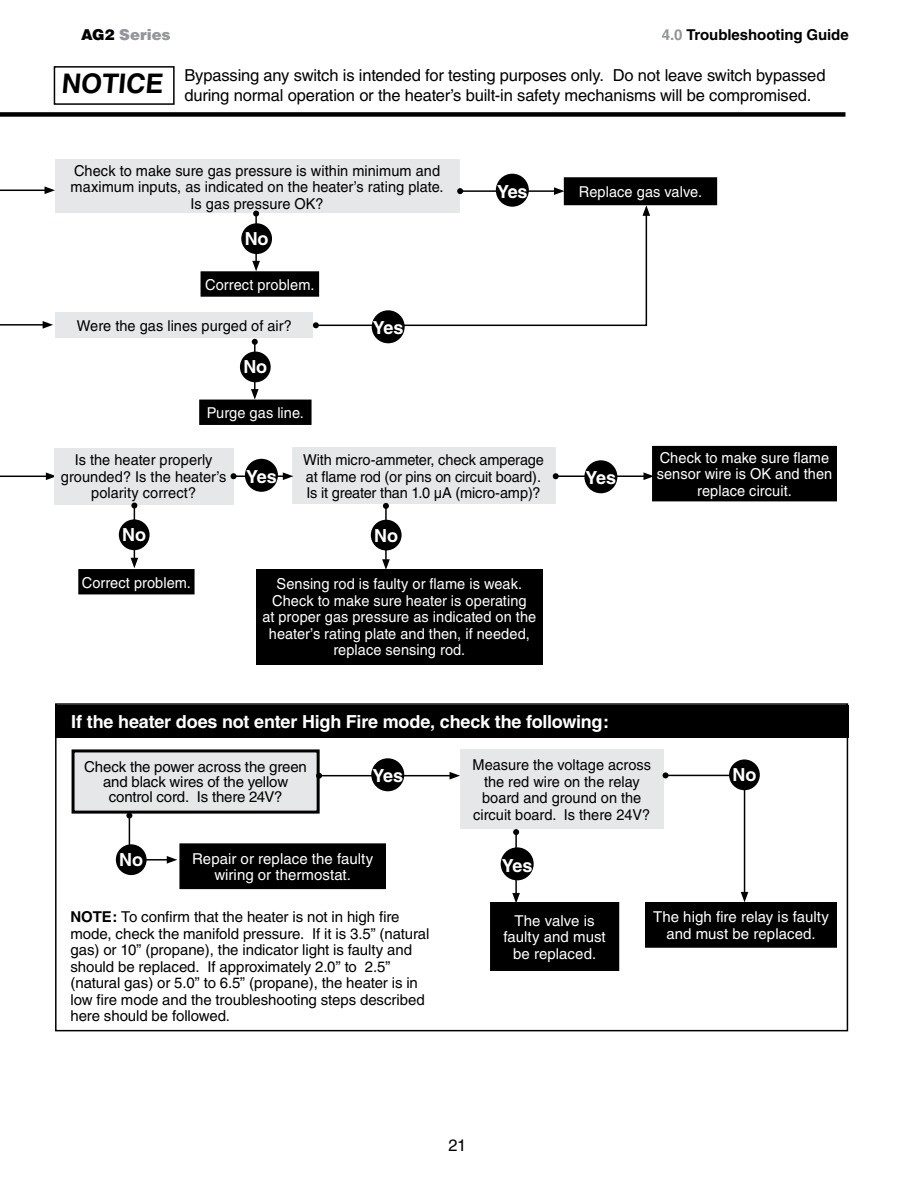
<style>
.page{position:relative;width:918px;height:1188px;background:#fff}
.page>*{position:absolute;margin:0;border:0;box-sizing:border-box;transform-origin:0 0}
.t1{font:700 18px "Helvetica";letter-spacing:-.01em;color:#fff}
.t2{font:16.5px/19.5px "Helvetica";letter-spacing:-.01em;color:#000}
.t3{font:15px/16.5px "Helvetica";letter-spacing:-.005em;color:#000;text-align:center}
.t4{font:15px/16.5px "Helvetica";letter-spacing:.005em;color:#fff;text-align:center}
.t5{font:700 15px "Helvetica";letter-spacing:-.005em;color:#000}
.t6{font:900 15px "Helvetica";color:#939598}
.s1{color:#000}
.s2{color:#939598}
.s3{font-weight:700;font-size:27px}
.s4{font-family:"Arial"}
.s5{font-weight:700}
</style>
<div class="page">
<div style="left:54px;top:66px;width:121px;height:39px;border:2px solid #000"></div>
<div style="left:0;top:112px;width:845px;height:5px;background:#000"></div>
<hr style="left:0;top:190px;width:47px;height:1px;background:#000">
<svg style="left:45px;top:186px;width:10px;height:8px"></svg>
<hr style="left:0;top:476px;width:48px;height:1px;background:#000">
<svg style="left:46px;top:472px;width:8px;height:8px"></svg>
<hr style="left:0;top:324px;width:45px;height:2px;background:#000">
<svg style="left:43px;top:321px;width:10px;height:8px"></svg>
<div style="left:55px;top:703px;width:793px;height:328px;border:2px solid #000"></div>
<div style="left:460px;top:749px;width:204px;height:80px;background:#e6e7e8"></div>
<div style="left:55px;top:705px;width:793px;height:32px;background:#000"></div>
<div style="left:73px;top:751px;width:245px;height:61px;background:#e6e7e8"></div>
<div style="left:72px;top:749px;width:248px;height:65px;border:3px solid #000"></div>
<hr style="left:319px;top:775px;width:133px;height:1px;background:#000">
<svg style="left:316px;top:773px;width:6px;height:6px"></svg>
<svg style="left:450px;top:772px;width:10px;height:8px"></svg>
<hr style="left:515px;top:832px;width:2px;height:63px;background:#000">
<svg style="left:513px;top:829px;width:6px;height:6px"></svg>
<svg style="left:512px;top:893px;width:8px;height:9px"></svg>
<div style="left:501px;top:847px;width:33px;height:33px;background:#000;border-radius:50%"></div>
<div style="left:180px;top:844px;width:205px;height:44px;background:#000"></div>
<div style="left:179px;top:843px;width:207px;height:46px;border:2px solid #000"></div>
<div style="left:371px;top:758px;width:33px;height:33px;background:#000;border-radius:50%"></div>
<svg style="left:663px;top:772px;width:85px;height:130px"></svg>
<div style="left:491px;top:903px;width:128px;height:67px;background:#000"></div>
<div style="left:490px;top:902px;width:129px;height:69px;border:2px solid #000"></div>
<div style="left:646px;top:903px;width:190px;height:44px;background:#000"></div>
<div style="left:645px;top:902px;width:192px;height:46px;border:2px solid #000"></div>
<div style="left:729px;top:759px;width:31px;height:31px;background:#000;border-radius:50%"></div>
<svg style="left:126px;top:813px;width:51px;height:51px"></svg>
<div style="left:116px;top:844px;width:31px;height:31px;background:#000;border-radius:50%"></div>
<div style="left:55px;top:159px;width:404px;height:54px;background:#e6e7e8"></div>
<div style="left:56px;top:313px;width:257px;height:25px;background:#e6e7e8"></div>
<div style="left:54px;top:448px;width:180px;height:57px;background:#e6e7e8"></div>
<div style="left:292px;top:447px;width:263px;height:57px;background:#e6e7e8"></div>
<div style="left:653px;top:447px;width:183px;height:54px;background:#000"></div>
<div style="left:652px;top:446px;width:185px;height:55px;border:2px solid #000"></div>
<div style="left:256px;top:569px;width:287px;height:95px;background:#000"></div>
<div style="left:565px;top:178px;width:151px;height:26px;background:#000"></div>
<div style="left:564px;top:177px;width:153px;height:28px;border:2px solid #000"></div>
<hr style="left:460px;top:190px;width:96px;height:2px;background:#000">
<svg style="left:457px;top:188px;width:6px;height:6px"></svg>
<svg style="left:554px;top:187px;width:11px;height:8px"></svg>
<div style="left:496px;top:174px;width:33px;height:33px;background:#000;border-radius:50%"></div>
<div style="left:201px;top:272px;width:117px;height:24px;background:#000"></div>
<div style="left:201px;top:271px;width:118px;height:26px;border:2px solid #000"></div>
<div style="left:79px;top:570px;width:115px;height:24px;background:#000"></div>
<div style="left:78px;top:569px;width:117px;height:25px;border:2px solid #000"></div>
<hr style="left:134px;top:506px;width:1px;height:54px;background:#000">
<svg style="left:131px;top:503px;width:6px;height:6px"></svg>
<svg style="left:131px;top:558px;width:7px;height:10px"></svg>
<div style="left:119px;top:519px;width:31px;height:31px;background:#000;border-radius:50%"></div>
<hr style="left:255px;top:214px;width:2px;height:49px;background:#000">
<svg style="left:253px;top:211px;width:6px;height:6px"></svg>
<svg style="left:252px;top:261px;width:8px;height:10px"></svg>
<div style="left:241px;top:223px;width:31px;height:31px;background:#000;border-radius:50%"></div>
<hr style="left:234px;top:475px;width:51px;height:2px;background:#000">
<svg style="left:231px;top:473px;width:6px;height:6px"></svg>
<svg style="left:283px;top:472px;width:10px;height:8px"></svg>
<div style="left:245px;top:459px;width:33px;height:33px;background:#000;border-radius:50%"></div>
<hr style="left:556px;top:475px;width:90px;height:2px;background:#000">
<svg style="left:553px;top:473px;width:6px;height:6px"></svg>
<svg style="left:643px;top:472px;width:11px;height:8px"></svg>
<div style="left:584px;top:460px;width:33px;height:33px;background:#000;border-radius:50%"></div>
<hr style="left:385px;top:506px;width:2px;height:56px;background:#000">
<svg style="left:383px;top:503px;width:6px;height:6px"></svg>
<svg style="left:382px;top:559px;width:8px;height:10px"></svg>
<div style="left:371px;top:520px;width:31px;height:30px;background:#000;border-radius:50%"></div>
<svg style="left:313px;top:205px;width:337px;height:123px"></svg>
<div style="left:372px;top:310px;width:33px;height:33px;background:#000;border-radius:50%"></div>
<div style="left:200px;top:400px;width:111px;height:24px;background:#000"></div>
<div style="left:199px;top:400px;width:113px;height:25px;border:2px solid #000"></div>
<hr style="left:254px;top:342px;width:2px;height:49px;background:#000">
<svg style="left:252px;top:339px;width:6px;height:6px"></svg>
<svg style="left:251px;top:389px;width:8px;height:11px"></svg>
<div style="left:240px;top:352px;width:31px;height:30px;background:#000;border-radius:50%"></div>
<p class="t6" style="left:81px;top:25px;width:91px"><span class="s1">AG2</span> Series</p>
<p class="t5" style="left:662px;top:25px;width:189px"><span class="s2">4.0</span> Troubleshooting Guide</p>
<p class="t2" style="left:184px;top:66px;width:643px;text-indent:-123px"><span class="s3">NOTICE</span> Bypassing any switch is intended for testing purposes only. Do not leave switch bypassed during normal operation or the heater’s built-in safety mechanisms will be compromised.</p>
<p class="t3" style="left:70px;top:162px;width:375px">Check to make sure gas pressure is within minimum and maximum inputs, as indicated on the heater’s rating plate.<br>Is gas pressure OK?</p>
<p class="t1" style="left:245px;top:228px;width:25px">No</p>
<p class="t4" style="left:205px;top:276px;width:111px">Correct problem.</p>
<p class="t3" style="left:77px;top:318px;width:216px">Were the gas lines purged of air?</p>
<p class="t1" style="left:243px;top:356px;width:25px">No</p>
<p class="t4" style="left:207px;top:405px;width:99px">Purge gas line.</p>
<p class="t1" style="left:373px;top:317px;width:32px">Yes</p>
<p class="t1" style="left:497px;top:181px;width:32px">Yes</p>
<p class="t4" style="left:579px;top:184px;width:125px">Replace gas valve.</p>
<p class="t3" style="left:61px;top:452px;width:167px">Is the heater properly grounded? Is the heater’s polarity correct?</p>
<p class="t3" style="left:303px;top:451px;width:242px;text-align:left">With micro-ammeter, check amperage at flame rod (or pins on circuit board).<br>Is it greater than 1.0 <span class="s4">µ</span>A (micro-amp)?</p>
<p class="t4" style="left:657px;top:449px;width:177px">Check to make sure flame sensor wire is OK and then replace circuit.</p>
<p class="t1" style="left:246px;top:466px;width:32px">Yes</p>
<p class="t1" style="left:586px;top:467px;width:32px">Yes</p>
<p class="t1" style="left:122px;top:524px;width:25px">No</p>
<p class="t4" style="left:82px;top:574px;width:111px">Correct problem.</p>
<p class="t1" style="left:374px;top:524px;width:25px">No</p>
<p class="t4" style="left:262px;top:576px;width:275px">Sensing rod is faulty or flame is weak.<br>Check to make sure heater is operating<br>at proper gas pressure as indicated on the heater’s rating plate and then, if needed, replace sensing rod.</p>
<p class="t1" style="left:71px;top:711px;width:539px">If the heater does not enter High Fire mode, check the following:</p>
<p class="t3" style="left:84px;top:760px;width:224px;line-height:15px">Check the power across the green and black wires of the yellow control cord. Is there 24V?</p>
<p class="t3" style="left:473px;top:757px;width:180px">Measure the voltage across the red wire on the relay board and ground on the circuit board. Is there 24V?</p>
<p class="t1" style="left:373px;top:765px;width:32px">Yes</p>
<p class="t1" style="left:119px;top:849px;width:25px">No</p>
<p class="t4" style="left:192px;top:850px;width:183px">Repair or replace the faulty wiring or thermostat.</p>
<p class="t1" style="left:502px;top:854px;width:32px">Yes</p>
<p class="t1" style="left:733px;top:764px;width:25px">No</p>
<p class="t3" style="left:70px;top:908px;width:361px;text-align:left"><span class="s5">NOTE:</span> To confirm that the heater is not in high fire mode, check the manifold pressure. If it is 3.5” (natural gas) or 10” (propane), the indicator light is faulty and should be replaced. If approximately 2.0” to 2.5” (natural gas) or 5.0” to 6.5” (propane), the heater is in low fire mode and the troubleshooting steps described here should be followed.</p>
<p class="t4" style="left:503px;top:912px;width:104px">The valve is faulty and must be replaced.</p>
<p class="t4" style="left:653px;top:909px;width:177px">The high fire relay is faulty and must be replaced.</p>
<p class="t2" style="left:449px;top:1135px;width:19px">21</p>
</div>
